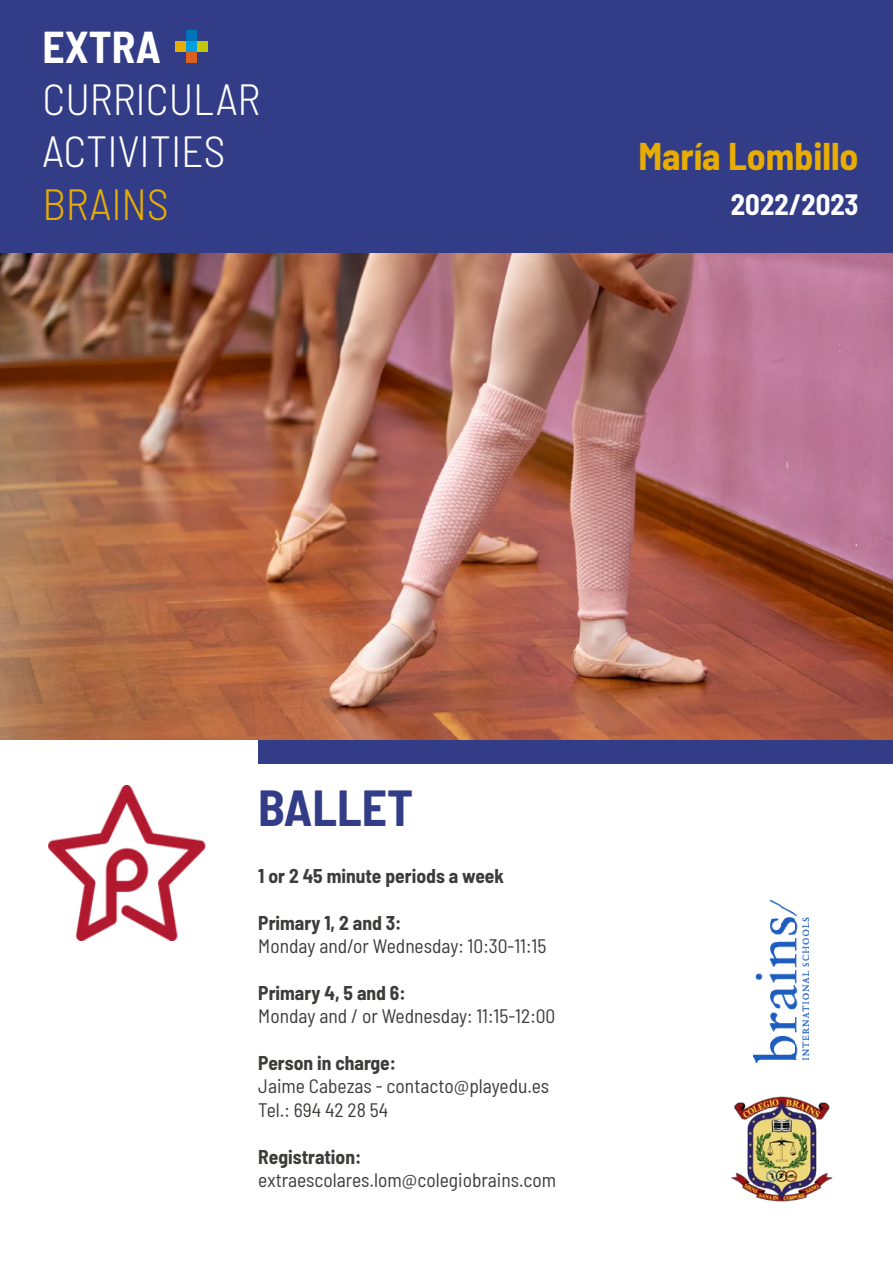
<style>
.page{position:relative;width:893px;height:1263px;background:#fff}
.page>*{position:absolute;margin:0;border:0;box-sizing:border-box;transform-origin:0 0}
.t1{font:700 semi-condensed 49.5px "Barlow";color:#333d87}
.t2{font:300 semi-condensed 43.65px/52.3px "Barlow";color:#fff}
.t3{font:300 semi-condensed 43.65px "Barlow";color:#e8ad03}
.t4{font:700 semi-condensed 43.65px "Barlow";color:#fff}
.t5{font:700 semi-condensed 37.8px "Barlow";color:#e8ad03}
.t6{font:700 semi-condensed 28.8px "Barlow";color:#fff}
.t7{font:semi-condensed 19.5px/23.4px "Barlow";color:#3d3c3b}
.t8{font:700 semi-condensed 19.5px "Barlow";color:#3d3c3b}
</style>
<div class="page">
<img style="left:0;top:253px;width:893px;height:487px">
<div style="left:258px;top:740px;width:635px;height:23px;background:#333d87"></div>
<img style="left:48px;top:786px;width:158px;height:155px">
<div style="left:0;top:0;width:893px;height:253px;background:#333d87"></div>
<div style="left:186px;top:30px;width:11px;height:11px;background:#0073ba"></div>
<div style="left:197px;top:41px;width:11px;height:11px;background:#c2c70a"></div>
<div style="left:186px;top:52px;width:11px;height:11px;background:#d9611f"></div>
<div style="left:175px;top:41px;width:11px;height:11px;background:#e8ad03"></div>
<div style="left:186px;top:41px;width:11px;height:11px;background:#00a1e3"></div>
<img style="left:753px;top:901px;width:56px;height:162px">
<img style="left:731px;top:1096px;width:102px;height:106px">
<h2 class="t4" style="left:43px;top:15px;width:120px">EXTRA</h2>
<h2 class="t2" style="left:43px;top:70px;width:219px">CURRICULAR<br>ACTIVITIES</h2>
<h2 class="t3" style="left:43px;top:173px;width:128px">BRAINS</h2>
<h3 class="t6" style="left:731px;top:184px;width:129px">2022/2023</h3>
<h3 class="t5" style="left:638px;top:129px;width:222px">María Lombillo</h3>
<h1 class="t1" style="left:258px;top:772px;width:156px">BALLET</h1>
<p class="t8" style="left:258px;top:861px;width:247px">1 or 2 45 minute periods a week</p>
<p class="t8" style="left:258px;top:908px;width:145px">Primary 1, 2 and 3:</p>
<p class="t7" style="left:258px;top:933px;width:290px">Monday and/or Wednesday: 10:30-11:15</p>
<p class="t8" style="left:258px;top:978px;width:149px">Primary 4, 5 and 6:</p>
<p class="t7" style="left:258px;top:1003px;width:299px">Monday and / or Wednesday: 11:15-12:00</p>
<p class="t8" style="left:258px;top:1049px;width:139px">Person in charge:</p>
<p class="t7" style="left:258px;top:1073px;width:292px">Jaime Cabezas - contacto@playedu.es<br>Tel.: 694 42 28 54</p>
<p class="t8" style="left:258px;top:1142px;width:104px">Registration:</p>
<p class="t7" style="left:258px;top:1167px;width:299px">extraescolares.lom@colegiobrains.com</p>
</div>
